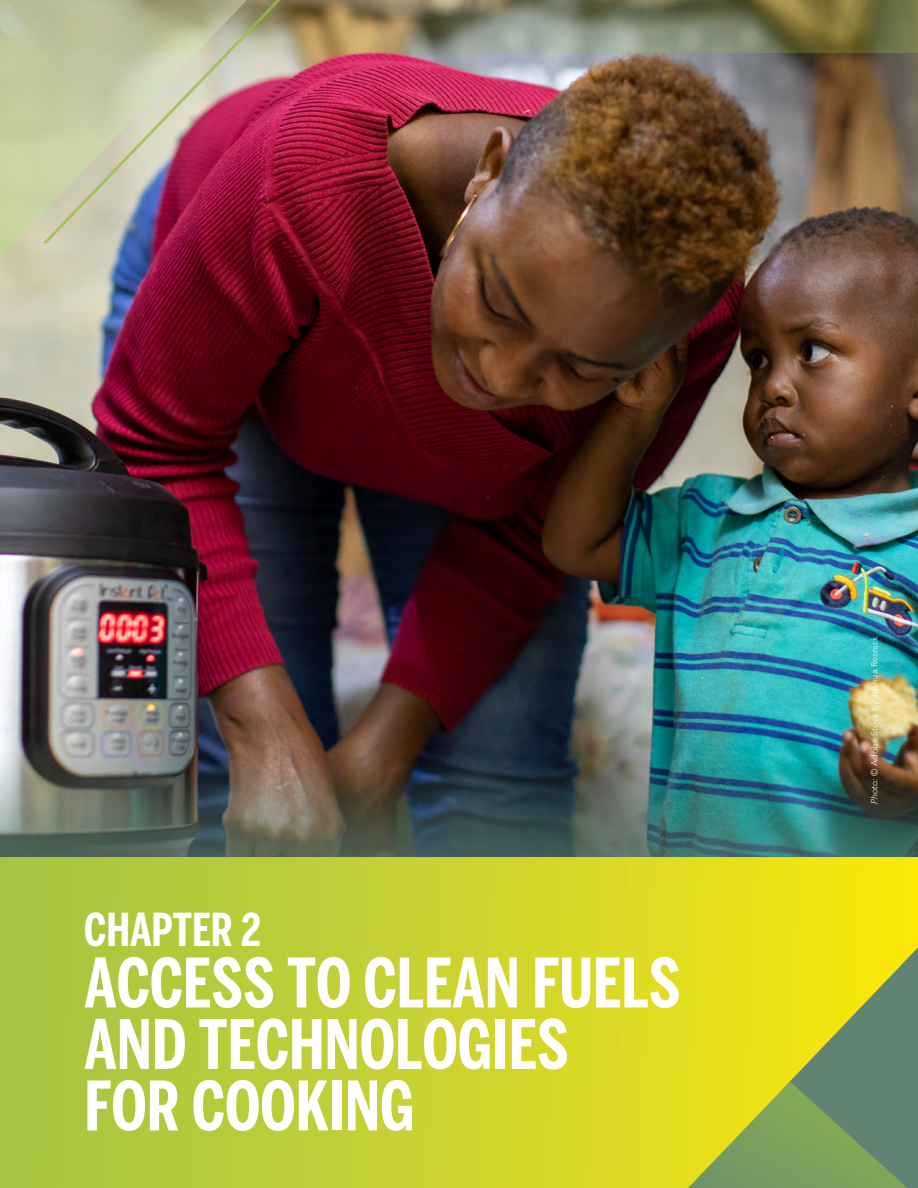
<style>
.page{position:relative;width:918px;height:1188px;background:#fff}
.page>*{position:absolute;margin:0;border:0;box-sizing:border-box;transform-origin:0 0}
.cht{font:700 67.5px/61.5px "Benton Sans Comp";color:#fff}
.cht-2{font:700 45px "Benton Sans Comp";color:#fff}
.t1{font:9px "Avenir Next W1 G";color:#fff}
.s1{font-style:italic}
</style>
<div class="page">
<img style="left:0;top:53px;width:918px;height:804px">
<img style="left:0;top:53px;width:482px;height:253px">
<svg style="left:42px;top:53px;width:344px;height:193px;background:#b26974"></svg>
<svg style="left:0;top:857px;width:918px;height:331px;background:#c1cc33"></svg>
<svg style="left:0;top:0;width:918px;height:53px;background:#939270"></svg>
<p class="cht-2" style="left:84px;top:903px;width:178px">CHAPTER 2</p>
<p class="cht" style="left:84px;top:952px;width:598px">ACCESS TO CLEAN FUELS<br>AND TECHNOLOGIES<br>FOR COOKING</p>
<p class="t1" style="left:867px;top:804px;width:170px;rotate:-90deg"><span class="s1">Photo:</span> © Adobe Stock by Joshua Resnick</p>
</div>
